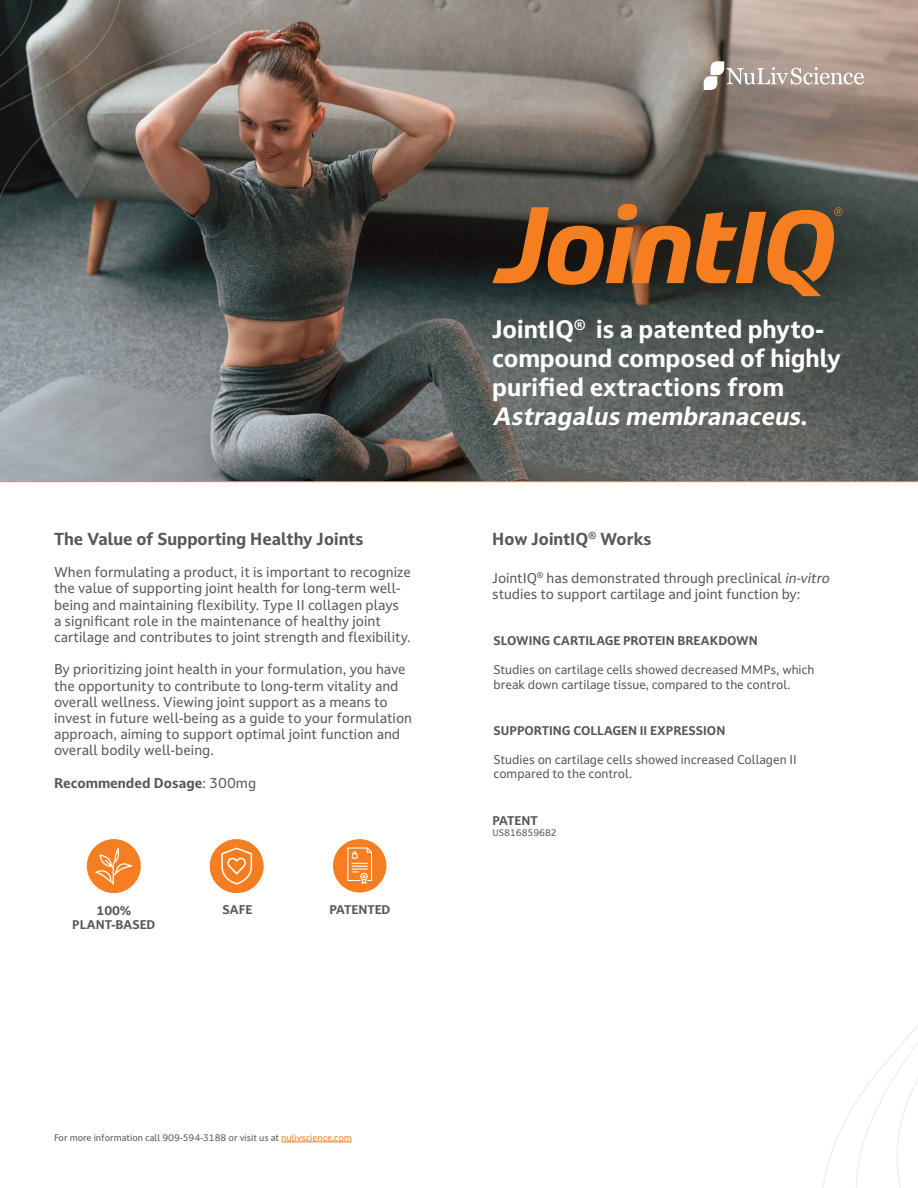
<style>
.page{position:relative;width:918px;height:1188px;background:#fff}
.page>*{position:absolute;margin:0;border:0;box-sizing:border-box;transform-origin:0 0}
.t1{font:700 24px/28.8px "Darkmode Darkmode Off";letter-spacing:-.005em;color:#fff}
.t2{font:700 16.5px "Darkmode Darkmode Off";color:#585656}
.t3{font:13.5px/16.2px "Darkmode Darkmode Off";letter-spacing:.005em;color:#585656}
.t4{font:700 13.5px "Darkmode Darkmode Off";letter-spacing:.005em;color:#585656}
.t5{font:12px/14.4px "Darkmode Darkmode Off";color:#575656}
.t6{font:700 12px "Darkmode Darkmode Off";color:#575656}
.t7{font:700 12px/14.4px "Darkmode Darkmode Off";color:#585656;text-align:center}
.t8{font:9px "Darkmode Darkmode Off";color:#585656}
.t9{font:9px "Darkmode Darkmode Off";color:#575656}
.s1{font-weight:400}
.s2{font-style:italic}
.s3{color:#f57e22}
</style>
<div class="page">
<img style="left:0;top:0;width:918px;height:481px">
<hr style="left:281px;top:1141px;width:71px;height:1px;background:#f57e22">
<hr style="left:0;top:481px;width:918px;height:1px;background:#ea903e">
<svg style="left:822px;top:1024px;width:96px;height:164px"></svg>
<svg style="left:0;top:0;width:369px;height:400px"></svg>
<svg style="left:704px;top:61px;width:160px;height:29px"></svg>
<div style="left:87px;top:839px;width:54px;height:54px;background:#f57e22;border-radius:50%"></div>
<svg style="left:95px;top:848px;width:37px;height:37px"></svg>
<div style="left:333px;top:839px;width:53px;height:54px;background:#f57e22;border-radius:50%"></div>
<svg style="left:347px;top:847px;width:25px;height:37px"></svg>
<div style="left:210px;top:839px;width:54px;height:54px;background:#f57e22;border-radius:50%"></div>
<svg style="left:221px;top:848px;width:31px;height:37px"></svg>
<svg style="left:492px;top:204px;width:351px;height:92px"></svg>
<p class="t2" style="left:54px;top:528px;width:311px">The Value of Supporting Healthy Joints</p>
<p class="t3" style="left:54px;top:564px;width:358px">When formulating a product, it is important to recognize the value of supporting joint health for long-term well&shy;being and maintaining flexibility. Type II collagen plays<br>a significant role in the maintenance of healthy joint cartilage and contributes to joint strength and flexibility.</p>
<p class="t3" style="left:54px;top:661px;width:360px">By prioritizing joint health in your formulation, you have the opportunity to contribute to long-term vitality and overall wellness. Viewing joint support as a means to invest in future well-being as a guide to your formulation approach, aiming to support optimal joint function and overall bodily well-being.</p>
<p class="t4" style="left:54px;top:774px;width:204px">Recommended Dosage<span class="s1">: 300mg</span></p>
<p class="t7" style="left:72px;top:903px;width:85px">100%<br>PLANT-BASED</p>
<p class="t7" style="left:222px;top:903px;width:31px">SAFE</p>
<p class="t7" style="left:329px;top:903px;width:63px">PATENTED</p>
<h1 class="t1" style="left:492px;top:315px;width:351px">JointIQ<sup>®</sup> is a patented phyto&shy;compound composed of highly purified extractions from<br><span class="s2">Astragalus membranaceus</span>.</h1>
<p class="t2" style="left:492px;top:528px;width:161px">How JointIQ<sup>®</sup> Works</p>
<p class="t3" style="left:492px;top:569px;width:342px">JointIQ<sup>®</sup> has demonstrated through preclinical <span class="s2">in-vitro </span>studies to support cartilage and joint function by:</p>
<p class="t6" style="left:494px;top:633px;width:266px">SLOWING CARTILAGE PROTEIN BREAKDOWN</p>
<p class="t5" style="left:494px;top:662px;width:323px">Studies on cartilage cells showed decreased MMPs, which break down cartilage tissue, compared to the control.</p>
<p class="t6" style="left:494px;top:723px;width:233px">SUPPORTING COLLAGEN II EXPRESSION</p>
<p class="t5" style="left:494px;top:752px;width:305px">Studies on cartilage cells showed increased Collagen II compared to the control.</p>
<p class="t6" style="left:492px;top:813px;width:47px">PATENT</p>
<p class="t9" style="left:492px;top:827px;width:66px">US8168596B2</p>
<p class="t8" style="left:54px;top:1131px;width:299px">For more information call 909-594-3188 or visit us at <span class="s3">nulivscience.com</span></p>
</div>
